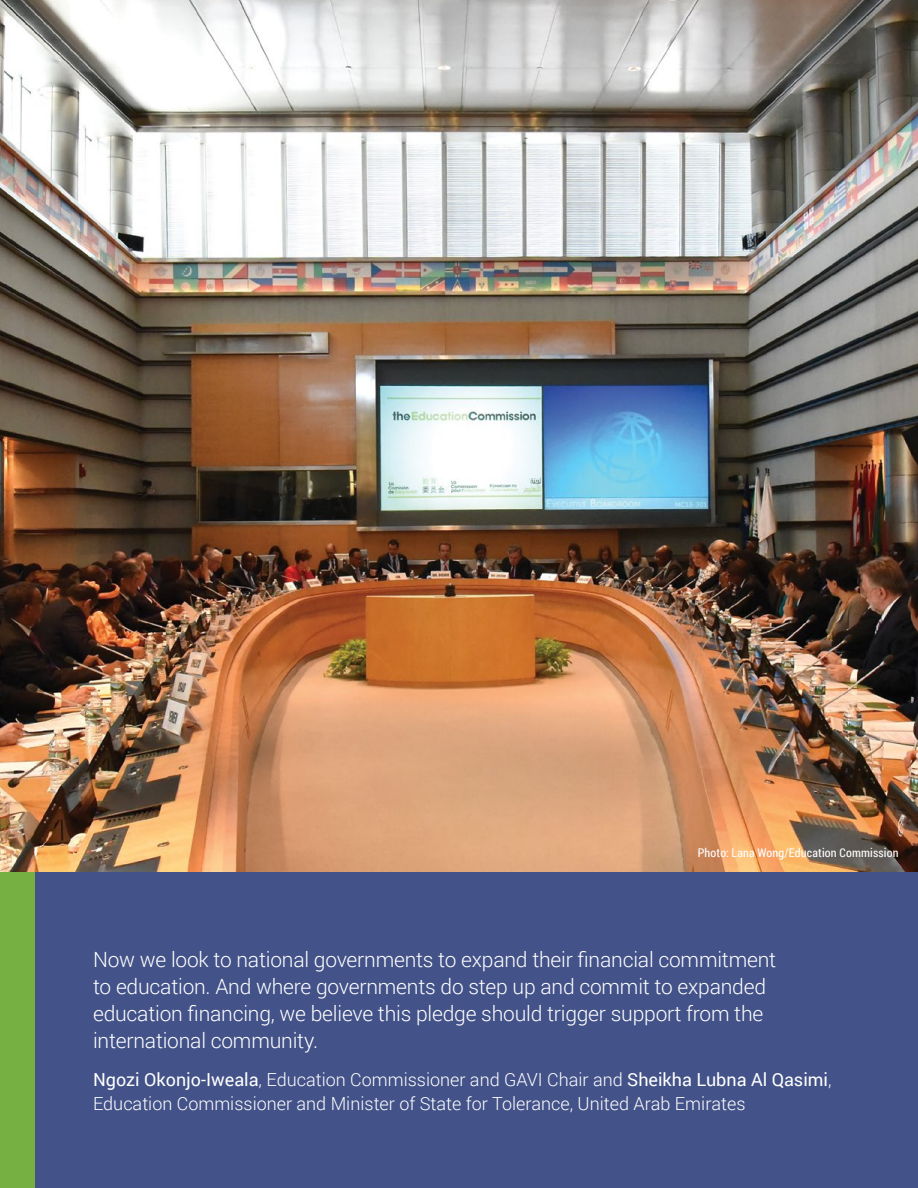
<style>
.page{position:relative;width:918px;height:1188px;background:#fff}
.page>*{position:absolute;margin:0;border:0;box-sizing:border-box;transform-origin:0 0}
.t1{font:300 21px/27px "Roboto";letter-spacing:-.01em;color:#fff}
.t2{font:300 18px/24px "Roboto";color:#fff}
.t3{font:12px "Roboto Condensed";letter-spacing:.015em;color:#fff}
.s1{font-weight:400}
</style>
<div class="page">
<img style="left:0;top:0;width:918px;height:873px">
<div style="left:0;top:873px;width:918px;height:315px;background:#435288"></div>
<div style="left:0;top:873px;width:35px;height:315px;background:#76b043"></div>
<p class="t3" style="left:698px;top:845px;width:202px">Photo: Lana Wong/Education Commission</p>
<p class="t1" style="left:93px;top:945px;width:685px">Now we look to national governments to expand their financial commitment to education. And where governments do step up and commit to expanded education financing, we believe this pledge should trigger support from the international community.</p>
<p class="t2" style="left:93px;top:1067px;width:740px"><span class="s1">Ngozi Okonjo-Iweala</span>, Education Commissioner and GAVI Chair and <span class="s1">Sheikha Lubna Al Qasimi</span>,<br>Education Commissioner and Minister of State for Tolerance, United Arab Emirates</p>
</div>
